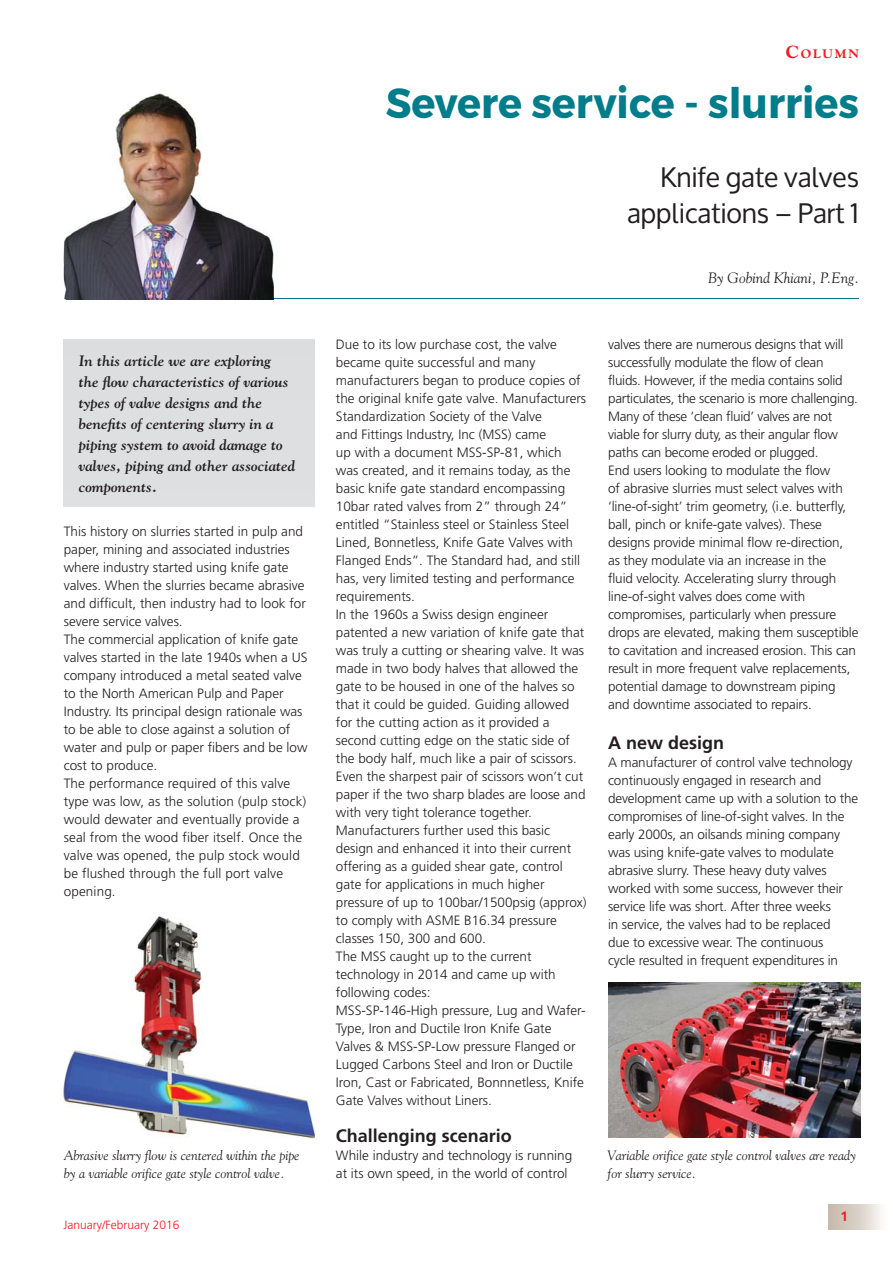
<style>
.page{position:relative;width:893px;height:1263px;background:#fff}
.page>*{position:absolute;margin:0;border:0;box-sizing:border-box;transform-origin:0 0}
.t1{font:700 42px "Montserrat";color:#007c8a;scale:.95 1}
.t2{font:27px/36px "Oxygen";color:#231f20;text-align:right}
.t3{font:700 18px "Frutiger";color:#231f20}
.t4{font:italic 700 15px/21px "Goudy";color:#231f20}
.t5{font:italic 15px "Goudy";color:#231f20}
.t6{font:300 13.5px/18px "Frutiger";color:#231f20}
.t7{font:italic 13.5px/18px "Goudy";color:#231f20}
.t8{font:700 13.5px "Frutiger";color:#ed1c24}
.t9{font:800 12.6px "Goudy";letter-spacing:.145em;color:#ed1c24}
.t10{font:300 12px "Frutiger";color:#ed1c24}
.s1{font-size:18px}
</style>
<div class="page">
<div style="left:828px;top:1204px;width:60px;height:25px;background:linear-gradient(to right,#c2b2a3,#faf9f7)"></div>
<div style="left:64px;top:339px;width:251px;height:168px;background:#dedfe0"></div>
<hr style="left:66px;top:299px;width:793px;height:1px;background:#007c8a">
<img style="left:64px;top:93px;width:210px;height:206px">
<img style="left:66px;top:299px;width:208px;height:1px">
<img style="left:608px;top:983px;width:252px;height:154px">
<img style="left:64px;top:916px;width:251px;height:223px">
<p class="t9" style="left:786px;top:49px;width:75px"><span class="s1">C</span>OLUMN</p>
<h1 class="t1" style="left:386px;top:83px;width:499px">Severe service - slurries</h1>
<h2 class="t2" style="left:627px;top:161px;width:233px">Knife gate valves applications – Part 1</h2>
<p class="t5" style="left:708px;top:271px;width:152px">By Gobind Khiani, P.Eng.</p>
<p class="t6" style="left:608px;top:336px;width:252px">valves there are numerous designs that will successfully modulate the flow of clean fluids. However, if the media contains solid particulates, the scenario is more challenging.<br>Many of these ‘clean fluid’ valves are not viable for slurry duty, as their angular flow paths can become eroded or plugged.<br>End users looking to modulate the flow<br>of abrasive slurries must select valves with ‘line-of-sight’ trim geometry, (i.e. butterfly, ball, pinch or knife-gate valves). These designs provide minimal flow re-direction, as they modulate via an increase in the<br>fluid velocity. Accelerating slurry through line-of-sight valves does come with compromises, particularly when pressure drops are elevated, making them susceptible to cavitation and increased erosion. This can result in more frequent valve replacements, potential damage to downstream piping and downtime associated to repairs.</p>
<h3 class="t3" style="left:608px;top:735px;width:118px">A new design</h3>
<p class="t6" style="left:608px;top:754px;width:252px">A manufacturer of control valve technology continuously engaged in research and development came up with a solution to the compromises of line-of-sight valves. In the early 2000s, an oilsands mining company was using knife-gate valves to modulate abrasive slurry. These heavy duty valves worked with some success, however their service life was short. After three weeks<br>in service, the valves had to be replaced<br>due to excessive wear. The continuous<br>cycle resulted in frequent expenditures in</p>
<p class="t6" style="left:336px;top:336px;width:252px">Due to its low purchase cost, the valve became quite successful and many manufacturers began to produce copies of the original knife gate valve. Manufacturers Standardization Society of the Valve<br>and Fittings Industry, Inc (MSS) came<br>up with a document MSS-SP-81, which was created, and it remains today, as the basic knife gate standard encompassing 10bar rated valves from 2” through 24” entitled “Stainless steel or Stainless Steel Lined, Bonnetless, Knife Gate Valves with Flanged Ends”. The Standard had, and still has, very limited testing and performance requirements.<br>In the 1960s a Swiss design engineer patented a new variation of knife gate that was truly a cutting or shearing valve. It was made in two body halves that allowed the gate to be housed in one of the halves so that it could be guided. Guiding allowed for the cutting action as it provided a second cutting edge on the static side of the body half, much like a pair of scissors.<br>Even the sharpest pair of scissors won’t cut paper if the two sharp blades are loose and with very tight tolerance together.<br>Manufacturers further used this basic design and enhanced it into their current offering as a guided shear gate, control gate for applications in much higher pressure of up to 100bar/1500psig (approx) to comply with ASME B16.34 pressure classes 150, 300 and 600.<br>The MSS caught up to the current technology in 2014 and came up with following codes:<br>MSS-SP-146-High pressure, Lug and Wafer-Type, Iron and Ductile Iron Knife Gate Valves &amp; MSS-SP-Low pressure Flanged or Lugged Carbons Steel and Iron or Ductile Iron, Cast or Fabricated, Bonnnetless, Knife Gate Valves without Liners.</p>
<h3 class="t3" style="left:336px;top:1128px;width:178px">Challenging scenario</h3>
<p class="t6" style="left:336px;top:1147px;width:238px">While industry and technology is running at its own speed, in the world of control</p>
<p class="t4" style="left:79px;top:351px;width:218px">In this article we are exploring<br>the flow characteristics of various types of valve designs and the benefits of centering slurry in a piping system to avoid damage to valves, piping and other associated components.</p>
<p class="t6" style="left:64px;top:523px;width:245px">This history on slurries started in pulp and paper, mining and associated industries where industry started using knife gate valves. When the slurries became abrasive and difficult, then industry had to look for severe service valves.<br>The commercial application of knife gate valves started in the late 1940s when a US company introduced a metal seated valve to the North American Pulp and Paper Industry. Its principal design rationale was to be able to close against a solution of water and pulp or paper fibers and be low cost to produce.<br>The performance required of this valve type was low, as the solution (pulp stock) would dewater and eventually provide a seal from the wood fiber itself. Once the valve was opened, the pulp stock would be flushed through the full port valve opening.</p>
<p class="t7" style="left:64px;top:1147px;width:237px">Abrasive slurry flow is centered within the pipe by a variable orifice gate style control valve.</p>
<p class="t7" style="left:608px;top:1147px;width:250px">Variable orifice gate style control valves are ready for slurry service.</p>
<p class="t10" style="left:64px;top:1220px;width:118px">January/February 2016</p>
<p class="t8" style="left:840px;top:1211px;width:9px">1</p>
</div>
